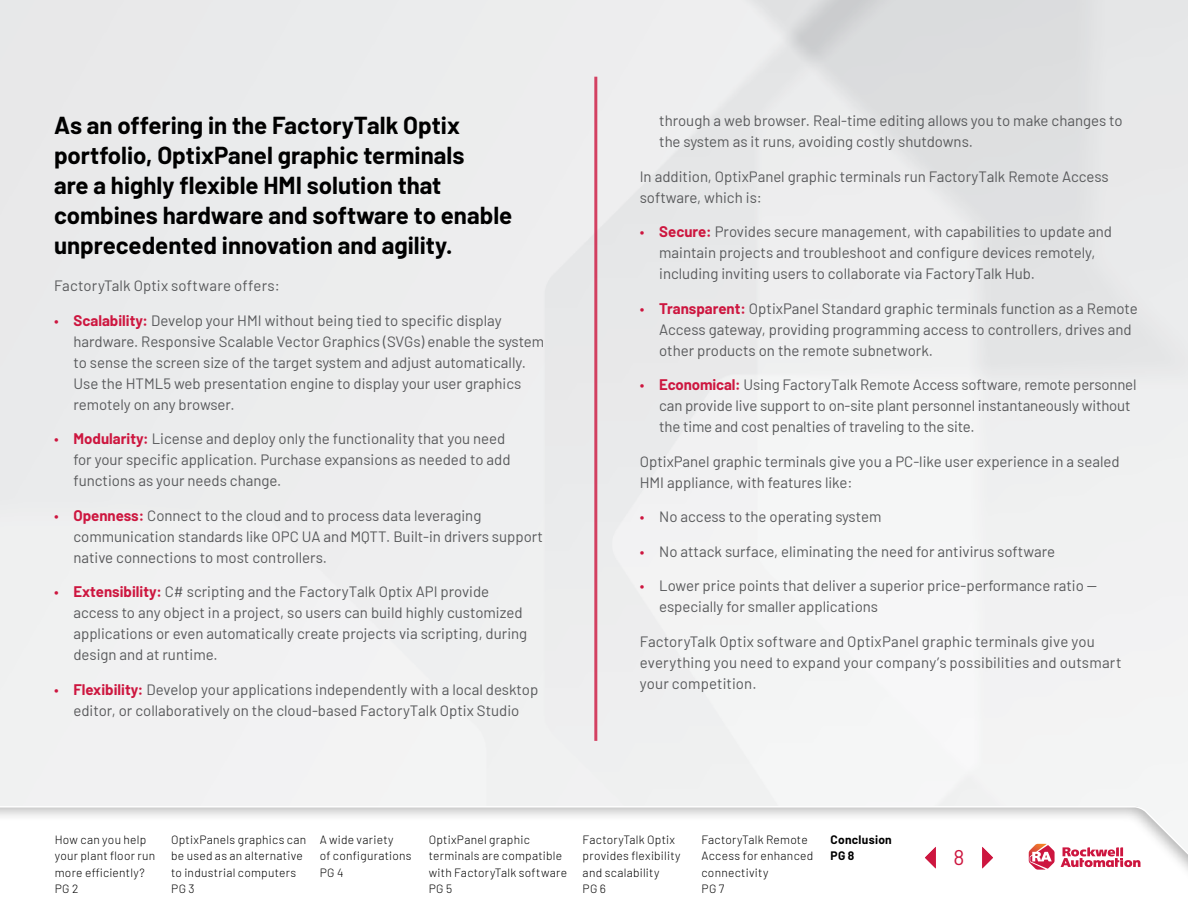
<style>
.page{position:relative;width:1188px;height:918px;background:#fff}
.page>*{position:absolute;margin:0;border:0;box-sizing:border-box;transform-origin:0 0}
.t1{font:700 24px/30px "Barlow";color:#000}
.t2{font:21px "Barlow";color:#cd163f}
.t3{font:15px/21px "Barlow";color:#58595b}
.t4{font:300 12px/16.5px "Barlow";letter-spacing:.025em;color:#000}
.t5{font:700 12px/16.5px "Barlow";letter-spacing:.025em;color:#000}
.s1{color:#cd163f}
.s2{font-weight:700;color:#cd163f}
</style>
<div class="page">
<hr style="left:594px;top:77px;width:3px;height:664px;background:#cd163f">
<svg style="left:0;top:805px;width:1188px;height:70px"></svg>
<svg style="left:1061px;top:847px;width:79px;height:20px"></svg>
<svg style="left:1029px;top:844px;width:26px;height:26px"></svg>
<svg style="left:982px;top:847px;width:11px;height:22px"></svg>
<svg style="left:925px;top:847px;width:11px;height:22px"></svg>
<h1 class="t1" style="left:54px;top:109px;width:460px">As an offering in the FactoryTalk Optix portfolio, OptixPanel graphic terminals<br>are a highly flexible HMI solution that combines hardware and software to enable unprecedented innovation and agility.</h1>
<p class="t3" style="left:54px;top:274px;width:227px">FactoryTalk Optix software offers:</p>
<p class="t3" style="left:73px;top:309px;width:472px;text-indent:-19px"><span class="s1">•</span> <span class="s2">Scalability:</span> Develop your HMI without being tied to specific display hardware. Responsive Scalable Vector Graphics (SVGs) enable the system to sense the screen size of the target system and adjust automatically.<br>Use the HTML5 web presentation engine to display your user graphics remotely on any browser.</p>
<p class="t3" style="left:73px;top:427px;width:439px;text-indent:-19px"><span class="s1">•</span> <span class="s2">Modularity:</span> License and deploy only the functionality that you need for your specific application. Purchase expansions as needed to add functions as your needs change.</p>
<p class="t3" style="left:73px;top:504px;width:471px;text-indent:-19px"><span class="s1">•</span> <span class="s2">Openness:</span> Connect to the cloud and to process data leveraging communication standards like OPC UA and MQTT. Built-in drivers support native connections to most controllers.</p>
<p class="t3" style="left:73px;top:580px;width:455px;text-indent:-19px"><span class="s1">•</span> <span class="s2">Extensibility:</span> C# scripting and the FactoryTalk Optix API provide access to any object in a project, so users can build highly customized applications or even automatically create projects via scripting, during design and at runtime.</p>
<p class="t3" style="left:54px;top:678px;width:486px;text-align:center"><span class="s1">•</span> <span class="s2">Flexibility:</span> Develop your applications independently with a local desktop editor, or collaboratively on the cloud-based FactoryTalk Optix Studio</p>
<p class="t3" style="left:659px;top:109px;width:465px">through a web browser. Real-time editing allows you to make changes to the system as it runs, avoiding costly shutdowns.</p>
<p class="t3" style="left:640px;top:165px;width:470px">In addition, OptixPanel graphic terminals run FactoryTalk Remote Access software, which is:</p>
<p class="t3" style="left:659px;top:220px;width:454px;text-indent:-19px"><span class="s1">•</span> <span class="s2">Secure:</span> Provides secure management, with capabilities to update and maintain projects and troubleshoot and configure devices remotely, including inviting users to collaborate via FactoryTalk Hub.</p>
<p class="t3" style="left:659px;top:297px;width:480px;text-indent:-19px"><span class="s1">•</span> <span class="s2">Transparent:</span> OptixPanel Standard graphic terminals function as a Remote<br>Access gateway, providing programming access to controllers, drives and other products on the remote subnetwork.</p>
<p class="t3" style="left:659px;top:373px;width:479px;text-indent:-19px"><span class="s1">•</span> <span class="s2">Economical:</span> Using FactoryTalk Remote Access software, remote personnel can provide live support to on-site plant personnel instantaneously without the time and cost penalties of traveling to the site.</p>
<p class="t3" style="left:640px;top:450px;width:481px">OptixPanel graphic terminals give you a PC-like user experience in a sealed<br>HMI appliance, with features like:</p>
<p class="t3" style="left:640px;top:505px;width:243px"><span class="s1">•</span> No access to the operating system</p>
<p class="t3" style="left:640px;top:540px;width:417px"><span class="s1">•</span> No attack surface, eliminating the need for antivirus software</p>
<p class="t3" style="left:659px;top:574px;width:439px;text-indent:-19px"><span class="s1">•</span> Lower price points that deliver a superior price-performance ratio -- especially for smaller applications</p>
<p class="t3" style="left:640px;top:630px;width:483px">FactoryTalk Optix software and OptixPanel graphic terminals give you everything you need to expand your company’s possibilities and outsmart your competition.</p>
<p class="t4" style="left:55px;top:830px;width:102px">How can you help your plant floor run more efficiently?<br>PG 2</p>
<p class="t4" style="left:171px;top:830px;width:137px">OptixPanels graphics can be used as an alternative to industrial computers<br>PG 3</p>
<p class="t4" style="left:320px;top:830px;width:93px">A wide variety<br>of configurations<br>PG 4</p>
<p class="t4" style="left:429px;top:830px;width:140px">OptixPanel graphic terminals are compatible with FactoryTalk software<br>PG 5</p>
<p class="t4" style="left:583px;top:830px;width:99px">FactoryTalk Optix provides flexibility and scalability<br>PG 6</p>
<p class="t4" style="left:701px;top:830px;width:113px">FactoryTalk Remote<br>Access for enhanced connectivity<br>PG 7</p>
<p class="t5" style="left:831px;top:830px;width:63px">Conclusion<br>PG 8</p>
<h2 class="t2" style="left:953px;top:842px;width:12px">8</h2>
</div>
